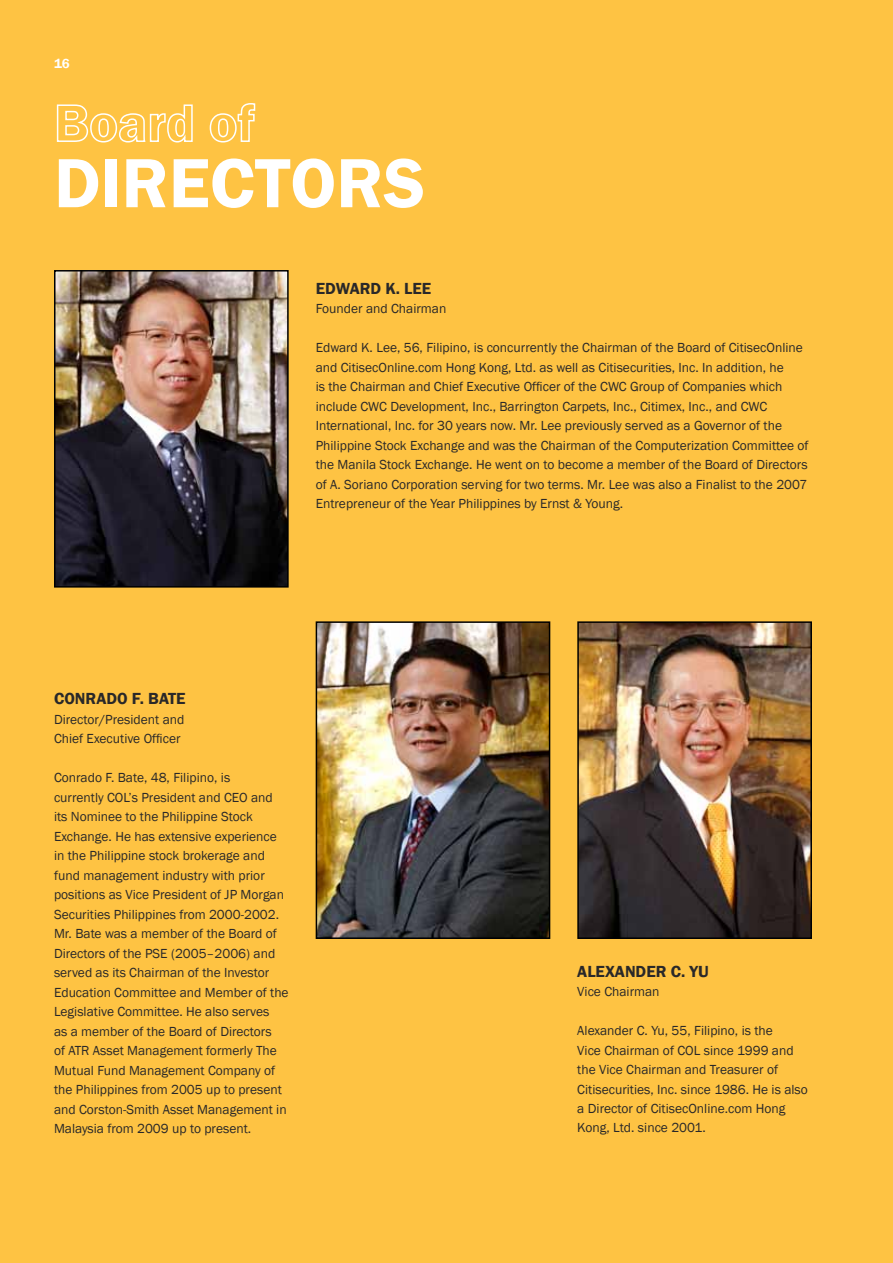
<style>
.page{position:relative;width:893px;height:1263px;background:#fec343}
.page>*{position:absolute;margin:0;border:0;box-sizing:border-box;transform-origin:0 0}
.t1{font:600 72px "Franklin Gothic";color:#fff}
.t2{font:600 16.5px "Franklin Gothic";color:#292829}
.t3{font:13.5px/19.5px "Franklin Gothic";color:#292829}
.t4{font:600 13.5px "Franklin Gothic";color:#fff}
</style>
<div class="page">
<img style="left:57px;top:273px;width:229px;height:312px">
<div style="left:54px;top:270px;width:235px;height:318px;border:2px solid #000"></div>
<img style="left:319px;top:624px;width:228px;height:312px">
<div style="left:316px;top:621px;width:234px;height:318px;border:2px solid #000"></div>
<img style="left:580px;top:624px;width:229px;height:312px">
<div style="left:577px;top:621px;width:235px;height:318px;border:2px solid #000"></div>
<svg style="left:56px;top:104px;width:137px;height:39px"></svg>
<svg style="left:209px;top:103px;width:47px;height:40px"></svg>
<p class="t4" style="left:54px;top:56px;width:17px">16</p>
<p class="t1" style="left:54px;top:139px;width:370px">DIRECTORS</p>
<p class="t2" style="left:316px;top:278px;width:99px">EDWARD K. LEE</p>
<p class="t3" style="left:316px;top:299px;width:132px">Founder and Chairman</p>
<p class="t3" style="left:316px;top:338px;width:494px">Edward K. Lee, 56, Filipino, is concurrently the Chairman of the Board of CitisecOnline and CitisecOnline.com Hong Kong, Ltd. as well as Citisecurities, Inc. In addition, he<br>is the Chairman and Chief Executive Officer of the CWC Group of Companies which include CWC Development, Inc., Barrington Carpets, Inc., Citimex, Inc., and CWC International, Inc. for 30 years now. Mr. Lee previously served as a Governor of the Philippine Stock Exchange and was the Chairman of the Computerization Committee of the Manila Stock Exchange. He went on to become a member of the Board of Directors of A. Soriano Corporation serving for two terms. Mr. Lee was also a Finalist to the 2007<br>Entrepreneur of the Year Philippines by Ernst &amp; Young.</p>
<p class="t2" style="left:54px;top:689px;width:124px">CONRADO F. BATE</p>
<p class="t3" style="left:54px;top:710px;width:132px">Director/President and<br>Chief Executive Officer</p>
<p class="t3" style="left:54px;top:768px;width:236px">Conrado F. Bate, 48, Filipino, is<br>currently COL’s President and CEO and its Nominee to the Philippine Stock Exchange. He has extensive experience in the Philippine stock brokerage and fund management industry with prior positions as Vice President of JP Morgan Securities Philippines from 2000-2002.<br>Mr. Bate was a member of the Board of Directors of the PSE (2005–2006) and served as its Chairman of the Investor Education Committee and Member of the Legislative Committee. He also serves<br>as a member of the Board of Directors<br>of ATR Asset Management formerly The Mutual Fund Management Company of the Philippines from 2005 up to present and Corston-Smith Asset Management in Malaysia from 2009 up to present.</p>
<p class="t2" style="left:577px;top:961px;width:123px">ALEXANDER C. YU</p>
<p class="t3" style="left:577px;top:982px;width:84px">Vice Chairman</p>
<p class="t3" style="left:577px;top:1021px;width:232px">Alexander C. Yu, 55, Filipino, is the<br>Vice Chairman of COL since 1999 and the Vice Chairman and Treasurer of Citisecurities, Inc. since 1986. He is also a Director of CitisecOnline.com Hong Kong, Ltd. since 2001.</p>
</div>
